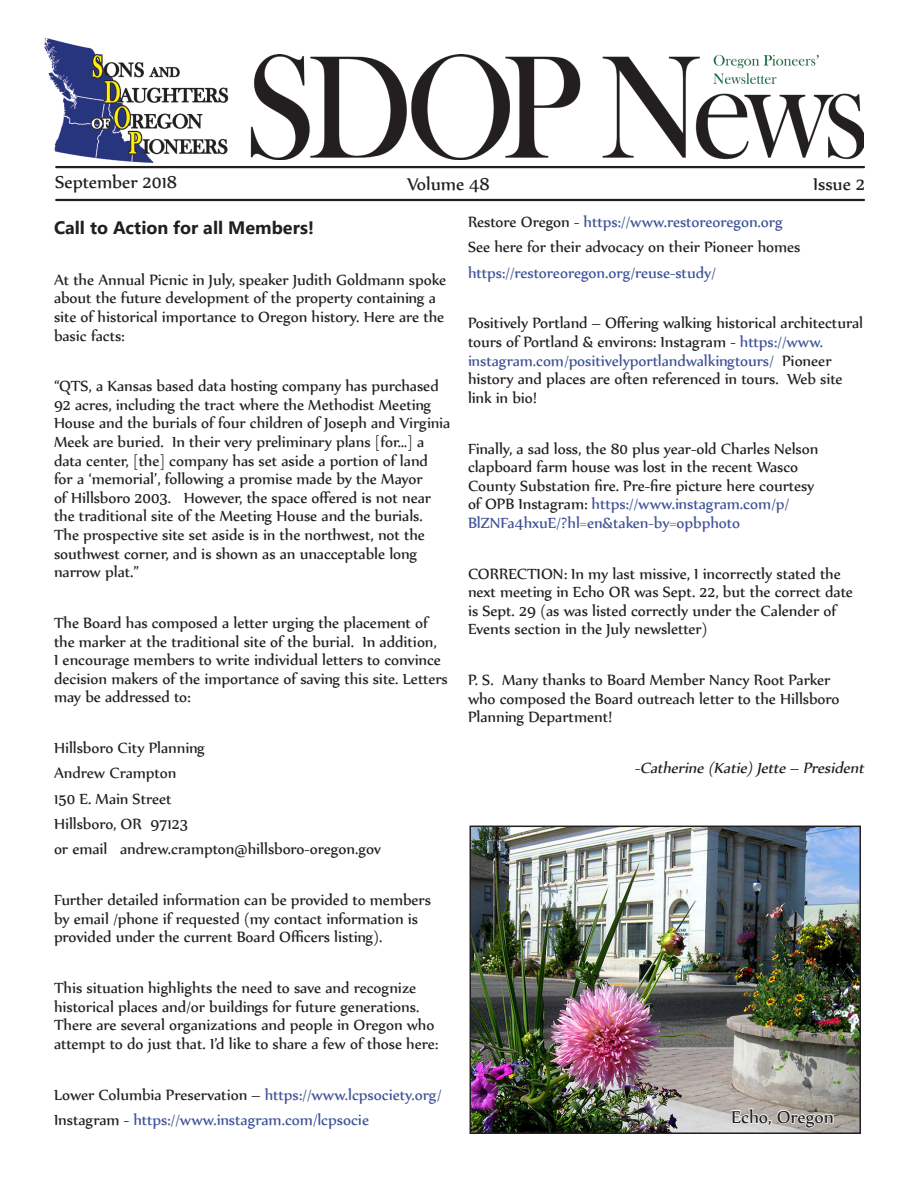
<style>
.page{position:relative;width:918px;height:1188px;background:#fff}
.page>*{position:absolute;margin:0;border:0;box-sizing:border-box;transform-origin:0 0}
.t1{font:21px "Nyala";color:#231f20}
.t2{font:18px/18.6px "Nyala";color:#231f20}
.t3{font:18px "Nyala";color:#3e5296}
.t4{font:italic 18px "Nyala";color:#231f20}
.t5{font:700 18px "Segoe UI";color:#231f20}
.s1{color:#231f20}
.s2{color:#3e5296}
</style>
<div class="page">
<img style="left:250px;top:54px;width:614px;height:105px">
<img style="left:44px;top:38px;width:200px;height:131px">
<hr style="left:56px;top:166px;width:808px;height:2px;background:#231f20">
<hr style="left:56px;top:199px;width:808px;height:2px;background:#231f20">
<img style="left:473px;top:829px;width:385px;height:302px">
<div style="left:470px;top:826px;width:391px;height:308px;border:2px solid #231f20"></div>
<svg style="left:730px;top:1107px;width:104px;height:22px"></svg>
<p class="t1" style="left:55px;top:169px;width:124px">September 2018</p>
<p class="t1" style="left:407px;top:171px;width:84px">Volume 48</p>
<p class="t1" style="left:813px;top:171px;width:53px">Issue 2</p>
<p class="t5" style="left:54px;top:211px;width:261px">Call to Action for all Members!</p>
<p class="t2" style="left:54px;top:270px;width:394px">At the Annual Picnic in July, speaker Judith Goldmann spoke about the future development of the property containing a site of historical importance to Oregon history. Here are the basic facts:</p>
<p class="t2" style="left:54px;top:376px;width:398px">“QTS, a Kansas based data hosting company has purchased 92 acres, including the tract where the Methodist Meeting House and the burials of four children of Joseph and Virginia Meek are buried. In their very preliminary plans [for…] a data center, [the] company has set aside a portion of land for a ‘memorial’, following a promise made by the Mayor<br>of Hillsboro 2003. However, the space offered is not near the traditional site of the Meeting House and the burials.<br>The prospective site set aside is in the northwest, not the southwest corner, and is shown as an unacceptable long narrow plat.”</p>
<p class="t2" style="left:54px;top:613px;width:395px">The Board has composed a letter urging the placement of the marker at the traditional site of the burial. In addition,<br>I encourage members to write individual letters to convince decision makers of the importance of saving this site. Letters may be addressed to:</p>
<p class="t2" style="left:54px;top:738px;width:153px">Hillsboro City Planning</p>
<p class="t2" style="left:54px;top:763px;width:124px">Andrew Crampton</p>
<p class="t2" style="left:54px;top:789px;width:119px">150 E. Main Street</p>
<p class="t2" style="left:54px;top:814px;width:136px">Hillsboro, OR 97123</p>
<p class="t2" style="left:54px;top:839px;width:329px">or email andrew.crampton@hillsboro-oregon.gov</p>
<p class="t2" style="left:54px;top:890px;width:378px">Further detailed information can be provided to members by email /phone if requested (my contact information is provided under the current Board Officers listing).</p>
<p class="t2" style="left:54px;top:978px;width:386px">This situation highlights the need to save and recognize historical places and/or buildings for future generations.<br>There are several organizations and people in Oregon who attempt to do just that. I’d like to share a few of those here:</p>
<p class="t3" style="left:54px;top:1084px;width:389px"><span class="s1">Lower Columbia Preservation –</span> https://www.lcpsociety.org/</p>
<p class="t3" style="left:54px;top:1109px;width:317px"><span class="s1">Instagram -</span> https://www.instagram.com/lcpsocie</p>
<p class="t3" style="left:468px;top:211px;width:316px"><span class="s1">Restore Oregon -</span> https://www.restoreoregon.org</p>
<p class="t2" style="left:468px;top:237px;width:334px">See here for their advocacy on their Pioneer homes</p>
<p class="t3" style="left:468px;top:262px;width:249px">https://restoreoregon.org/reuse-study/</p>
<p class="t2" style="left:468px;top:314px;width:397px">Positively Portland – Offering walking historical architectural tours of Portland &amp; environs: Instagram - <span class="s2">https://www. instagram.com/positivelyportlandwalkingtours/</span> Pioneer history and places are often referenced in tours. Web site link in bio!</p>
<p class="t2" style="left:468px;top:439px;width:352px">Finally, a sad loss, the 80 plus year-old Charles Nelson clapboard farm house was lost in the recent Wasco County Substation fire. Pre-fire picture here courtesy of OPB Instagram: <span class="s2">https://www.instagram.com/p/ BlZNFa4hxuE/?hl=en&amp;taken-by=opbphoto</span></p>
<p class="t2" style="left:468px;top:564px;width:386px">CORRECTION: In my last missive, I incorrectly stated the next meeting in Echo OR was Sept. 22, but the correct date is Sept. 29 (as was listed correctly under the Calender of Events section in the July newsletter)</p>
<p class="t2" style="left:468px;top:670px;width:373px">P. S. Many thanks to Board Member Nancy Root Parker who composed the Board outreach letter to the Hillsboro<br>Planning Department!</p>
<p class="t4" style="left:634px;top:757px;width:235px">-Catherine(Katie)Jette– President</p>
<p class="t1" style="left:731px;top:1104px;width:104px">Echo, Oregon</p>
</div>
